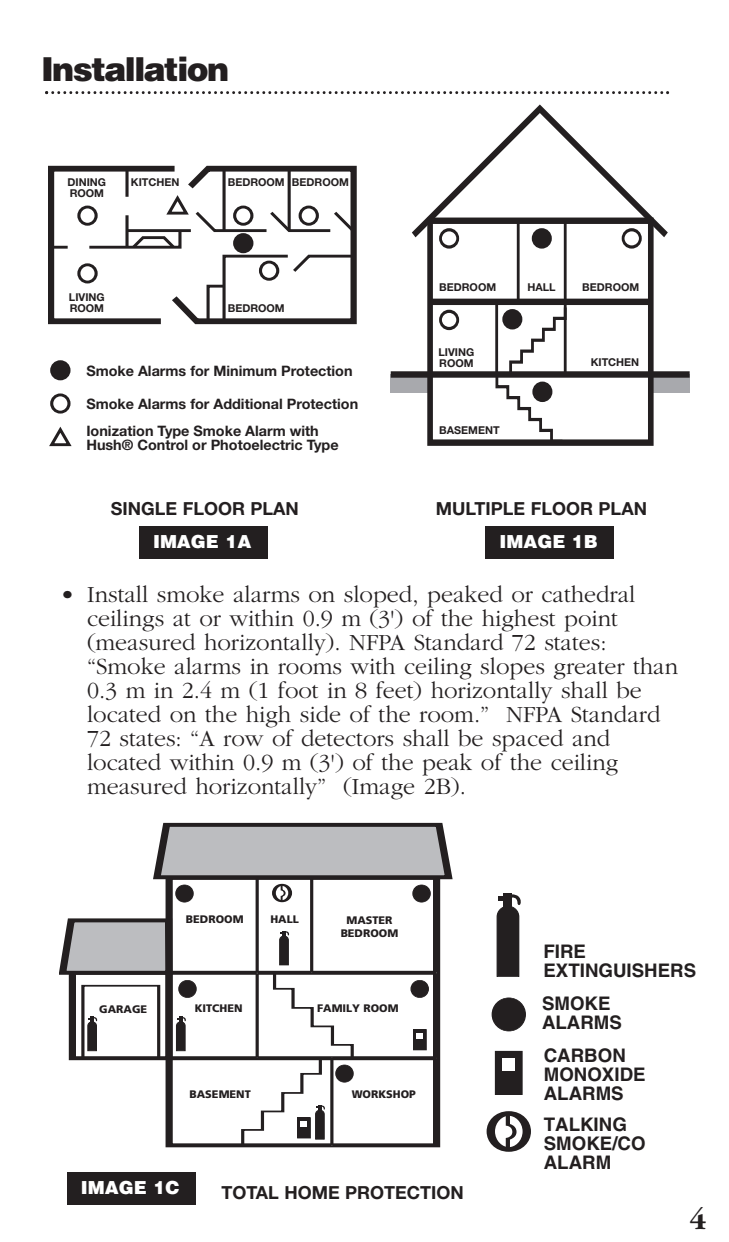
<style>
.page{position:relative;width:729px;height:1242px;background:#fff}
.page>*{position:absolute;margin:0;border:0;box-sizing:border-box;transform-origin:0 0}
.t1{font:900 33px "Helvetica";letter-spacing:-.045em;color:#231f20}
.t2{font:700 30px "Garamond";color:#231f20}
.t3{font:300 24px/24px "Garamond";color:#231f20}
.t4{font:700 18.6px/18.6px "Helvetica";color:#231f20}
.t5{font:700 18px "Helvetica Neue";color:#231f20}
.t6{font:900 18px "Helvetica";color:#fff}
.t7{font:700 14.4px/14.4px "Helvetica Neue";color:#231f20}
.t8{font:700 10.8px/10.8px "Helvetica Neue";color:#231f20}
.t9{font:900 10.8px/13.2px "Frutiger";color:#231f20;text-align:center}
</style>
<div class="page">
<svg style="left:45px;top:91px;width:624px;height:3px"></svg>
<div style="left:52px;top:362px;width:17px;height:17px;background:#231f20;border-radius:50%"></div>
<div style="left:50px;top:360px;width:20px;height:20px;border:3px solid #231f20;border-radius:50%"></div>
<svg style="left:52px;top:395px;width:17px;height:17px"></svg>
<div style="left:50px;top:393px;width:20px;height:21px;border:3px solid #231f20;border-radius:50%"></div>
<svg style="left:49px;top:427px;width:20px;height:20px"></svg>
<svg style="left:48px;top:166px;width:309px;height:159px"></svg>
<div style="left:391px;top:374px;width:39px;height:18px;background:#a8a9ad"></div>
<div style="left:650px;top:374px;width:40px;height:18px;background:#a8a9ad"></div>
<div style="left:622px;top:228px;width:20px;height:21px;border:3px solid #231f20;border-radius:50%"></div>
<div style="left:439px;top:228px;width:20px;height:21px;border:3px solid #231f20;border-radius:50%"></div>
<div style="left:439px;top:310px;width:20px;height:20px;border:3px solid #231f20;border-radius:50%"></div>
<div style="left:533px;top:230px;width:17px;height:17px;background:#231f20;border-radius:50%"></div>
<div style="left:532px;top:228px;width:20px;height:21px;border:3px solid #231f20;border-radius:50%"></div>
<div style="left:427px;top:218px;width:227px;height:228px;border:6px solid #231f20"></div>
<svg style="left:412px;top:105px;width:256px;height:139px"></svg>
<div style="left:430px;top:299px;width:221px;height:6px;background:#231f20"></div>
<div style="left:391px;top:371px;width:299px;height:6px;background:#231f20"></div>
<hr style="left:517px;top:222px;width:3px;height:80px;background:#231f20">
<hr style="left:564px;top:222px;width:3px;height:152px;background:#231f20">
<svg style="left:494px;top:305px;width:74px;height:140px"></svg>
<div style="left:139px;top:527px;width:129px;height:32px;background:#231f20"></div>
<div style="left:67px;top:1173px;width:129px;height:32px;background:#231f20"></div>
<div style="left:485px;top:527px;width:129px;height:32px;background:#231f20"></div>
<div style="left:166px;top:875px;width:273px;height:273px;border:5px solid #231f20"></div>
<div style="left:169px;top:970px;width:268px;height:5px;background:#231f20"></div>
<div style="left:169px;top:1056px;width:268px;height:5px;background:#231f20"></div>
<hr style="left:256px;top:877px;width:2px;height:95px;background:#231f20">
<hr style="left:311px;top:878px;width:2px;height:95px;background:#231f20">
<div style="left:70px;top:970px;width:102px;height:91px;border:5px solid #231f20"></div>
<div style="left:82px;top:985px;width:78px;height:74px;border:2px solid #231f20"></div>
<svg style="left:59px;top:916px;width:117px;height:61px;background:#a0a0a2"></svg>
<div style="left:411px;top:980px;width:17px;height:18px;background:#231f20;border-radius:50%"></div>
<div style="left:411px;top:980px;width:17px;height:18px;border:1px solid #231f20;border-radius:50%"></div>
<div style="left:179px;top:980px;width:17px;height:18px;background:#231f20;border-radius:50%"></div>
<div style="left:179px;top:980px;width:17px;height:18px;border:1px solid #231f20;border-radius:50%"></div>
<svg style="left:176px;top:1017px;width:10px;height:34px"></svg>
<svg style="left:279px;top:931px;width:10px;height:34px"></svg>
<svg style="left:87px;top:1017px;width:10px;height:34px"></svg>
<div style="left:273px;top:883px;width:19px;height:20px;border:3px solid #231f20;border-radius:50%"></div>
<svg style="left:153px;top:822px;width:300px;height:80px"></svg>
<div style="left:492px;top:998px;width:33px;height:33px;background:#231f20;border-radius:50%"></div>
<div style="left:492px;top:998px;width:34px;height:33px;border:1px solid #231f20;border-radius:50%"></div>
<div style="left:503px;top:893px;width:9px;height:17px;background:#231f20"></div>
<svg style="left:496px;top:894px;width:25px;height:83px"></svg>
<div style="left:498px;top:896px;width:9px;height:5px;background:#231f20"></div>
<svg style="left:491px;top:1113px;width:36px;height:36px"></svg>
<div style="left:488px;top:1110px;width:42px;height:43px;border:6px solid #231f20;border-radius:50%"></div>
<svg style="left:504px;top:1111px;width:15px;height:41px"></svg>
<div style="left:496px;top:1051px;width:26px;height:44px;background:#231f20"></div>
<div style="left:495px;top:1051px;width:27px;height:44px;border:1px solid #231f20"></div>
<div style="left:502px;top:1059px;width:13px;height:12px;background:#fff"></div>
<div style="left:414px;top:1030px;width:12px;height:20px;background:#231f20"></div>
<div style="left:414px;top:1029px;width:12px;height:21px;border:1px solid #231f20"></div>
<svg style="left:417px;top:1033px;width:6px;height:6px"></svg>
<svg style="left:240px;top:972px;width:115px;height:175px"></svg>
<h1 class="t1" style="left:41px;top:57px;width:190px">Installation</h1>
<p class="t8" style="left:68px;top:177px;width:40px">DINING<br>ROOM</p>
<p class="t8" style="left:131px;top:177px;width:50px">KITCHEN</p>
<p class="t8" style="left:228px;top:177px;width:59px">BEDROOM</p>
<p class="t8" style="left:292px;top:177px;width:59px">BEDROOM</p>
<p class="t8" style="left:69px;top:292px;width:37px">LIVING<br>ROOM</p>
<p class="t8" style="left:228px;top:303px;width:59px">BEDROOM</p>
<p class="t7" style="left:86px;top:363px;width:268px">Smoke Alarms for Minimum Protection</p>
<p class="t7" style="left:86px;top:397px;width:273px">Smoke Alarms for Additional Protection</p>
<p class="t7" style="left:86px;top:423px;width:254px">Ionization Type Smoke Alarm with<br>Hush® Control or Photoelectric Type</p>
<p class="t8" style="left:439px;top:282px;width:59px">BEDROOM</p>
<p class="t8" style="left:527px;top:282px;width:30px">HALL</p>
<p class="t8" style="left:582px;top:282px;width:59px">BEDROOM</p>
<p class="t8" style="left:439px;top:346px;width:37px">LIVING<br>ROOM</p>
<p class="t8" style="left:591px;top:356px;width:50px">KITCHEN</p>
<p class="t8" style="left:439px;top:424px;width:62px">BASEMENT</p>
<p class="t5" style="left:111px;top:497px;width:190px">SINGLE FLOOR PLAN</p>
<p class="t5" style="left:436px;top:497px;width:213px">MULTIPLE FLOOR PLAN</p>
<p class="t6" style="left:153px;top:535px;width:100px">IMAGE 1A</p>
<p class="t6" style="left:499px;top:535px;width:100px">IMAGE 1B</p>
<p class="t3" style="left:87px;top:581px;width:593px;text-indent:-27px">• Install smoke alarms on sloped, peaked or cathedral ceilings at or within 0.9 m (3') of the highest point (measured horizontally). NFPA Standard 72 states: “Smoke alarms in rooms with ceiling slopes greater than 0.3 m in 2.4 m (1 foot in 8 feet) horizontally shall be located on the high side of the room.” NFPA Standard 72 states: “A row of detectors shall be spaced and located within 0.9 m (3') of the peak of the ceiling measured horizontally” (Image 2B).</p>
<p class="t9" style="left:99px;top:1003px;width:49px">GARAGE</p>
<p class="t9" style="left:186px;top:914px;width:59px">BEDROOM</p>
<p class="t9" style="left:195px;top:1003px;width:49px">KITCHEN</p>
<p class="t9" style="left:270px;top:913px;width:30px">HALL</p>
<p class="t9" style="left:341px;top:915px;width:59px">MASTER<br>BEDROOM</p>
<p class="t9" style="left:317px;top:1003px;width:83px">FAMILY ROOM</p>
<p class="t9" style="left:197px;top:1088px;width:55px">ASEMENT</p>
<p class="t9" style="left:352px;top:1088px;width:66px">WORKSHOP</p>
<p class="t6" style="left:81px;top:1181px;width:100px">IMAGE 1C</p>
<p class="t5" style="left:222px;top:1181px;width:244px">TOTAL HOME PROTECTION</p>
<p class="t4" style="left:543px;top:944px;width:154px">FIRE<br>EXTINGUISHERS</p>
<p class="t4" style="left:542px;top:996px;width:82px">SMOKE<br>ALARMS</p>
<p class="t4" style="left:544px;top:1048px;width:103px">CARBON<br>MONOXIDE<br>ALARMS</p>
<p class="t4" style="left:544px;top:1117px;width:103px">TALKING<br>SMOKE/CO<br>ALARM</p>
<p class="t2" style="left:690px;top:1201px;width:18px">4</p>
</div>
